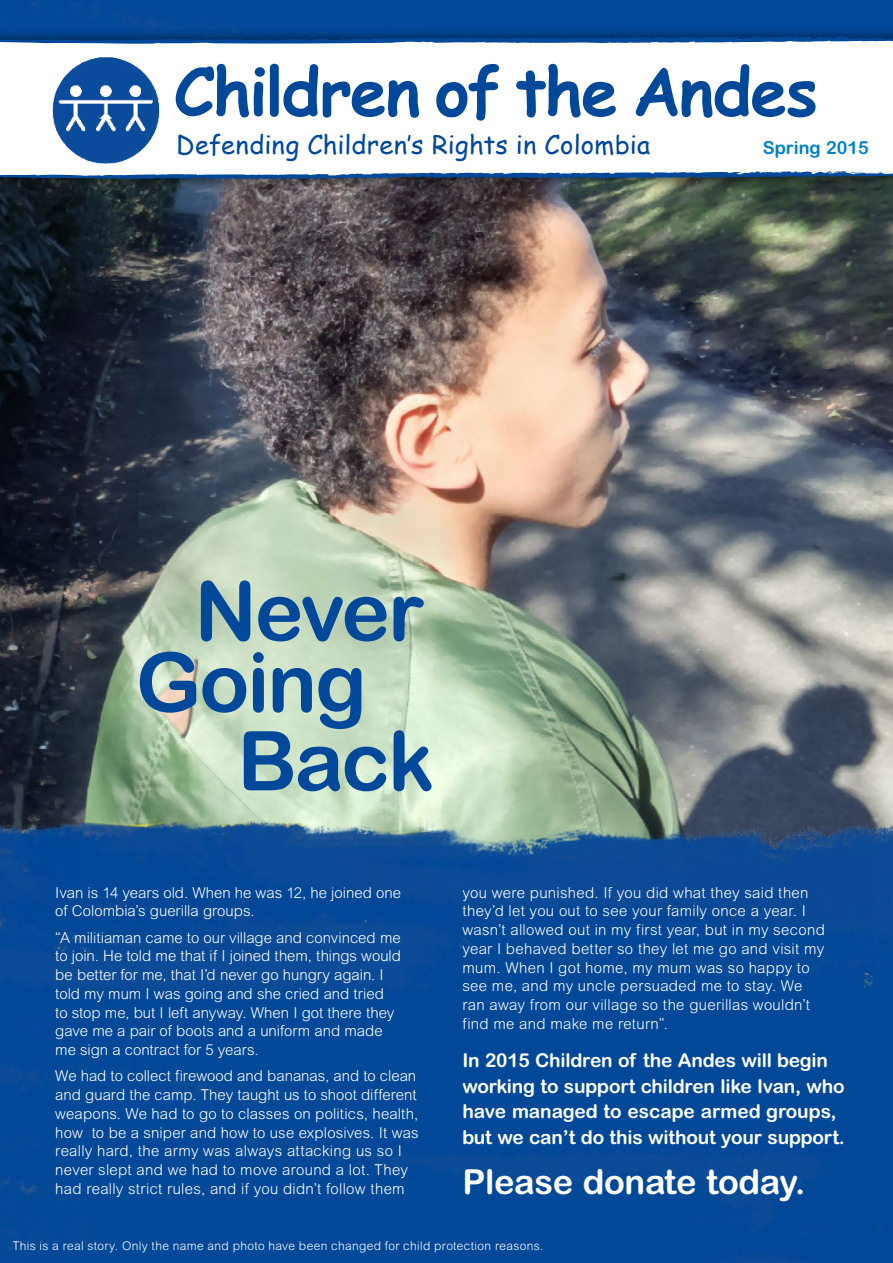
<style>
.page{position:relative;width:893px;height:1263px;background:#fff}
.page>*{position:absolute;margin:0;border:0;box-sizing:border-box;transform-origin:0 0}
.t1{font:700 82.5px/71.2px "Arial Rounded MT Std";letter-spacing:-.03em;color:#004899}
.t2{font:700 66px "Comic Sans MS";letter-spacing:-.025em;color:#004899}
.t3{font:700 34.5px "Arial Rounded MT Std";letter-spacing:-.01em;color:#fff}
.t4{font:25.5px "Comic Sans MS";letter-spacing:.005em;color:#004899}
.t5{font:700 19.05px/25.5px "Arial Rounded MT Std";letter-spacing:-.01em;color:#fff}
.t6{font:700 18px "Arial Rounded MT Std";color:#007fc8}
.t7{font:300 15px/18.8px "Arial Rounded MT Std";letter-spacing:.01em;color:#fff}
.t8{font:300 12px "Arial Rounded MT Std";letter-spacing:.03em;color:#fff}
</style>
<div class="page">
<div style="left:0;top:0;width:893px;height:26px;background:#024898"></div>
<img style="left:0;top:191px;width:893px;height:615px">
<img style="left:0;top:806px;width:893px;height:457px">
<div style="left:0;top:26px;width:893px;height:165px;background:#000;opacity:.41"></div>
<svg style="left:0;top:44px;width:893px;height:127px"></svg>
<img style="left:48px;top:54px;width:116px;height:111px">
<svg style="left:0;top:171px;width:893px;height:8px"></svg>
<svg style="left:0;top:36px;width:893px;height:8px;background:#2c619d"></svg>
<h2 class="t2" style="left:174px;top:54px;width:645px">Children of the Andes</h2>
<h3 class="t4" style="left:176px;top:126px;width:476px">Defending Children’s Rights in Colombia</h3>
<p class="t6" style="left:763px;top:141px;width:108px">Spring 2015</p>
<h1 class="t1" style="left:136px;top:583px;width:290px;text-indent:59px">Never<br>Going</h1>
<h1 class="t1" style="left:238px;top:733px;width:198px">Back</h1>
<p class="t7" style="left:55px;top:884px;width:347px">Ivan is 14 years old. When he was 12, he joined one of Colombia’s guerilla groups.</p>
<p class="t7" style="left:55px;top:929px;width:347px">“A militiaman came to our village and convinced me to join. He told me that if I joined them, things would be better for me, that I’d never go hungry again. I told my mum I was going and she cried and tried<br>to stop me, but I left anyway. When I got there they gave me a pair of boots and a uniform and made me sign a contract for 5 years.</p>
<p class="t7" style="left:55px;top:1068px;width:365px">We had to collect firewood and bananas, and to clean and guard the camp. They taught us to shoot different weapons. We had to go to classes on politics, health, how to be a sniper and how to use explosives. It was really hard, the army was always attacking us so I never slept and we had to move around a lot. They had really strict rules, and if you didn’t follow them</p>
<p class="t7" style="left:462px;top:884px;width:364px">you were punished. If you did what they said then they’d let you out to see your family once a year. I wasn’t allowed out in my first year, but in my second year I behaved better so they let me go and visit my mum. When I got home, my mum was so happy to see me, and my uncle persuaded me to stay. We ran away from our village so the guerillas wouldn’t find me and make me return”.</p>
<p class="t5" style="left:462px;top:1049px;width:384px">In 2015 Children of the Andes will begin working to support children like Ivan, who have managed to escape armed groups, but we can’t do this without your support.</p>
<h3 class="t3" style="left:462px;top:1169px;width:345px">Please donate today.</h3>
<p class="t8" style="left:13px;top:1241px;width:532px">This is a real story. Only the name and photo have been changed for child protection reasons.</p>
</div>
